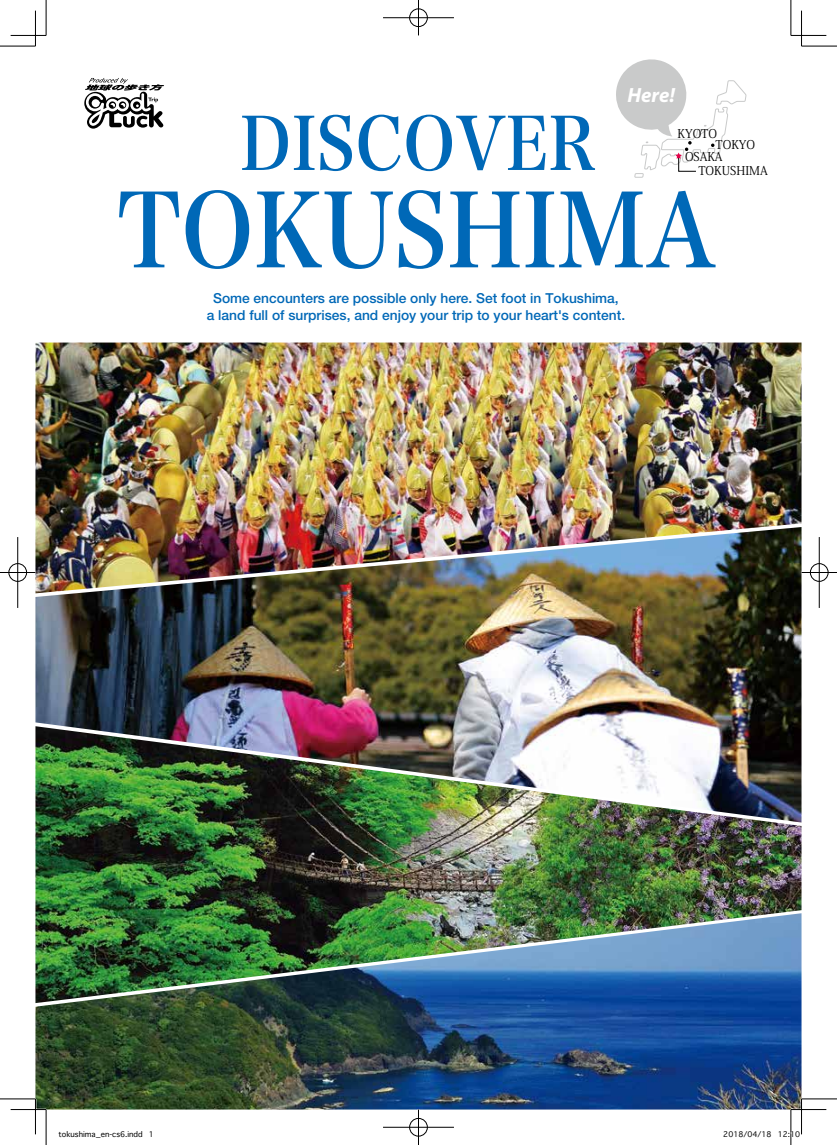
<style>
.page{position:relative;width:837px;height:1145px;background:#fff}
.page>*{position:absolute;margin:0;border:0;box-sizing:border-box;transform-origin:0 0}
.t1{font:101.25px "Hira Min Pro W6";color:#0068b7;scale:.89 1}
.t2{font:72.5px "Hira Min Pro W6";color:#0068b7;scale:.89 1}
.t3{font:italic 700 20.62px "Myriad Pro";color:#fff}
.t4{font:500 13.75px/17.5px "Helvetica Neue LT Std";color:#0068b7;text-align:center}
.t5{font:12px/22.9px "Koz Min Pro";letter-spacing:-.01em;color:#000}
.t6{font:7.5px "Osaka";color:#000}
</style>
<div class="page">
<svg style="left:84px;top:78px;width:80px;height:51px"></svg>
<svg style="left:616px;top:59px;width:130px;height:119px"></svg>
<img style="left:35px;top:342px;width:766px;height:185px">
<img style="left:35px;top:527px;width:766px;height:199px">
<img style="left:35px;top:726px;width:766px;height:187px">
<img style="left:35px;top:913px;width:766px;height:196px">
<hr style="left:11px;top:1108px;width:35px;height:2px;background:#fff">
<hr style="left:790px;top:1108px;width:36px;height:2px;background:#fff">
<hr style="left:800px;top:1098px;width:2px;height:36px;background:#fff">
<hr style="left:0;top:46px;width:35px;height:1px;background:#000">
<hr style="left:801px;top:46px;width:35px;height:1px;background:#000">
<hr style="left:0;top:1098px;width:35px;height:1px;background:#000">
<hr style="left:801px;top:1098px;width:35px;height:1px;background:#000">
<hr style="left:46px;top:0;width:1px;height:35px;background:#000">
<hr style="left:46px;top:1109px;width:1px;height:35px;background:#000">
<hr style="left:790px;top:0;width:1px;height:35px;background:#000">
<hr style="left:790px;top:1109px;width:1px;height:35px;background:#000">
<hr style="left:11px;top:35px;width:35px;height:1px;background:#000">
<hr style="left:790px;top:35px;width:36px;height:1px;background:#000">
<hr style="left:11px;top:1109px;width:35px;height:1px;background:#000">
<hr style="left:790px;top:1109px;width:36px;height:1px;background:#000">
<hr style="left:35px;top:11px;width:1px;height:35px;background:#000">
<hr style="left:35px;top:1098px;width:1px;height:36px;background:#000">
<hr style="left:801px;top:11px;width:1px;height:35px;background:#000">
<hr style="left:801px;top:1098px;width:1px;height:36px;background:#000">
<div style="left:408px;top:8px;width:20px;height:19px;border:2px solid #fff;border-radius:50%"></div>
<hr style="left:383px;top:17px;width:71px;height:2px;background:#fff">
<hr style="left:417px;top:0;width:2px;height:35px;background:#fff">
<div style="left:409px;top:9px;width:18px;height:18px;border:1px solid #000;border-radius:50%"></div>
<hr style="left:383px;top:18px;width:71px;height:1px;background:#000">
<hr style="left:418px;top:0;width:1px;height:35px;background:#000">
<div style="left:408px;top:1117px;width:20px;height:20px;border:2px solid #fff;border-radius:50%"></div>
<hr style="left:383px;top:1126px;width:71px;height:2px;background:#fff">
<hr style="left:417px;top:1109px;width:2px;height:35px;background:#fff">
<div style="left:409px;top:1118px;width:18px;height:18px;border:1px solid #000;border-radius:50%"></div>
<hr style="left:383px;top:1127px;width:71px;height:1px;background:#000">
<hr style="left:418px;top:1109px;width:1px;height:35px;background:#000">
<div style="left:8px;top:562px;width:19px;height:20px;border:2px solid #fff;border-radius:50%"></div>
<hr style="left:0;top:571px;width:35px;height:2px;background:#fff">
<hr style="left:17px;top:537px;width:2px;height:71px;background:#fff">
<div style="left:9px;top:563px;width:18px;height:18px;border:1px solid #000;border-radius:50%"></div>
<hr style="left:0;top:572px;width:35px;height:1px;background:#000">
<hr style="left:18px;top:537px;width:1px;height:71px;background:#000">
<div style="left:809px;top:562px;width:19px;height:20px;border:2px solid #fff;border-radius:50%"></div>
<hr style="left:801px;top:571px;width:35px;height:2px;background:#fff">
<div style="left:809px;top:563px;width:19px;height:18px;border:1px solid #000;border-radius:50%"></div>
<hr style="left:801px;top:572px;width:35px;height:1px;background:#000">
<hr style="left:818px;top:537px;width:1px;height:71px;background:#000">
<svg style="left:790px;top:1131px;width:2px;height:7px"></svg>
<h3 class="t3" style="left:627px;top:81px;width:49px">Here!</h3>
<h2 class="t2" style="left:240px;top:80px;width:400px">DISCOVER</h2>
<h1 class="t1" style="left:118px;top:142px;width:674px">TOKUSHIMA</h1>
<p class="t5" style="left:684px;top:122px;width:39px;text-indent:-7px">KYOTO<br>OSAKA</p>
<p class="t5" style="left:698px;top:159px;width:71px">TOKUSHIMA</p>
<p class="t5" style="left:715px;top:133px;width:41px">TOKYO</p>
<p class="t4" style="left:207px;top:289px;width:420px">Some encounters are possible only here. Set foot in Tokushima,<br>a land full of surprises, and enjoy your trip to your heart's content.</p>
<p class="t6" style="left:59px;top:1129px;width:97px">tokushima_en-cs6.indd 1</p>
<p class="t6" style="left:723px;top:1129px;width:78px">2018/04/18 12:10</p>
</div>
